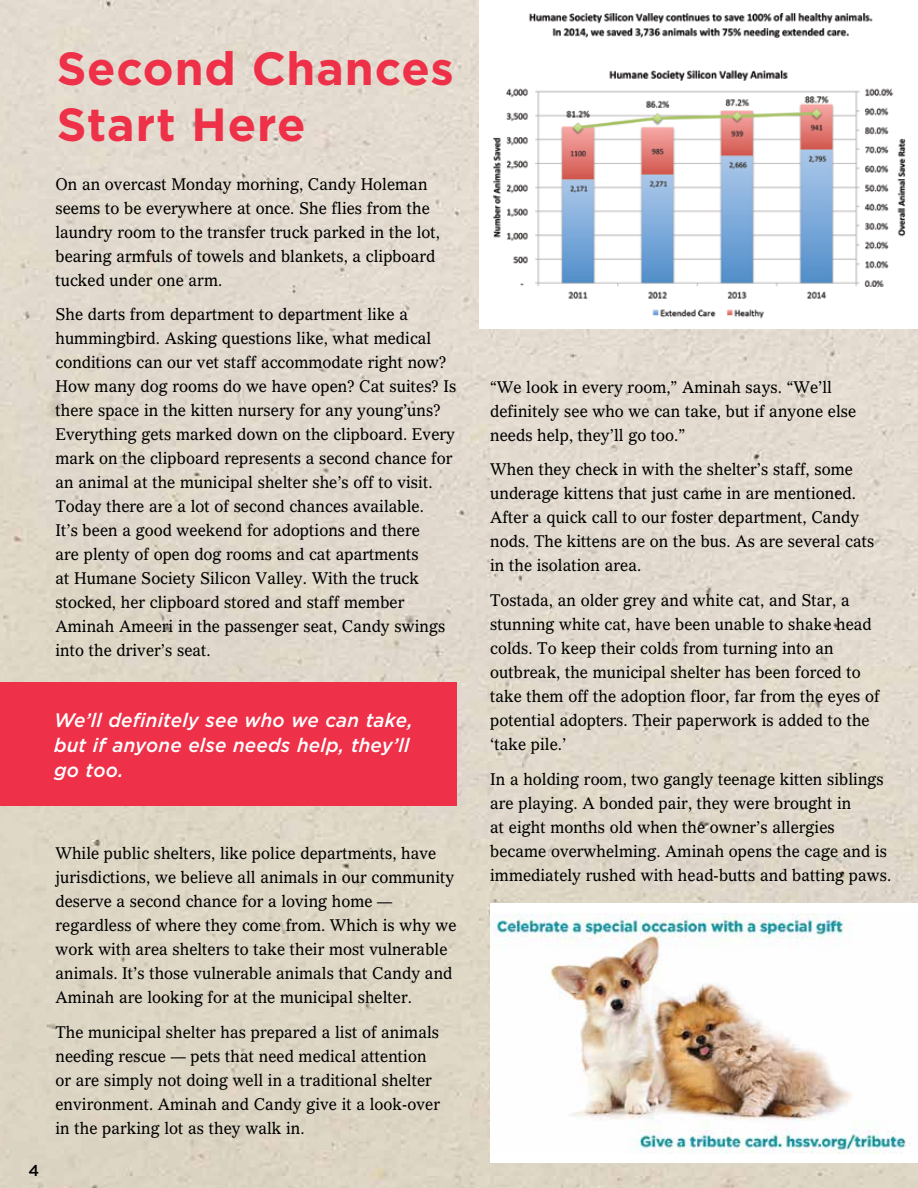
<style>
.page{position:relative;width:918px;height:1188px;background:#fff}
.page>*{position:absolute;margin:0;border:0;box-sizing:border-box;transform-origin:0 0}
.t1{font:700 46.5px/55.8px "Gotham";letter-spacing:.015em;color:#ee3048}
.t2{font:italic 500 19.5px/25.3px "Gotham";letter-spacing:.005em;color:#fff}
.t3{font:16.5px/24px "Gazette LT Std";color:#000;scale:.92 1}
.t4{font:500 15.75px "Gotham";color:#000}
</style>
<div class="page">
<img style="left:0;top:0;width:918px;height:1188px">
<div style="left:479px;top:0;width:439px;height:329px;background:#fff"></div>
<img style="left:493px;top:13px;width:413px;height:306px">
<div style="left:0;top:683px;width:457px;height:123px;background:#ee3048"></div>
<div style="left:490px;top:904px;width:428px;height:259px;background:#fff"></div>
<img style="left:490px;top:914px;width:416px;height:239px">
<hr style="left:917px;top:767px;width:1px;height:421px;background:#0075bb">
<h1 class="t1" style="left:57px;top:41px;width:399px">Second Chances<br>Start Here</h1>
<p class="t3" style="left:56px;top:171px;width:420px">On an overcast Monday morning, Candy Holeman seems to be everywhere at once. She flies from the laundry room to the transfer truck parked in the lot, bearing armfuls of towels and blankets, a clipboard tucked under one arm.</p>
<p class="t3" style="left:56px;top:302px;width:437px">She darts from department to department like a hummingbird. Asking questions like, what medical conditions can our vet staff accommodate right now?<br>How many dog rooms do we have open? Cat suites? Is there space in the kitten nursery for any young’uns?<br>Everything gets marked down on the clipboard. Every mark on the clipboard represents a second chance for an animal at the municipal shelter she’s off to visit.<br>Today there are a lot of second chances available.<br>It’s been a good weekend for adoptions and there<br>are plenty of open dog rooms and cat apartments<br>at Humane Society Silicon Valley. With the truck stocked, her clipboard stored and staff member Aminah Ameeri in the passenger seat, Candy swings into the driver’s seat.</p>
<p class="t2" style="left:54px;top:707px;width:360px">We’ll definitely see who we can take, but if anyone else needs help, they’ll go too.</p>
<p class="t4" style="left:28px;top:1160px;width:12px">4</p>
<p class="t3" style="left:56px;top:841px;width:437px">While public shelters, like police departments, have jurisdictions, we believe all animals in our community deserve a second chance for a loving home — regardless of where they come from. Which is why we work with area shelters to take their most vulnerable animals. It’s those vulnerable animals that Candy and Aminah are looking for at the municipal shelter.</p>
<p class="t3" style="left:56px;top:1020px;width:420px">The municipal shelter has prepared a list of animals needing rescue — pets that need medical attention or are simply not doing well in a traditional shelter environment. Aminah and Candy give it a look-over in the parking lot as they walk in.</p>
<p class="t3" style="left:490px;top:375px;width:399px">“We look in every room,” Aminah says. “We’ll definitely see who we can take, but if anyone else needs help, they’ll go too.”</p>
<p class="t3" style="left:490px;top:457px;width:419px">When they check in with the shelter’s staff, some underage kittens that just came in are mentioned.<br>After a quick call to our foster department, Candy nods. The kittens are on the bus. As are several cats in the isolation area.</p>
<p class="t3" style="left:490px;top:588px;width:425px">Tostada, an older grey and white cat, and Star, a stunning white cat, have been unable to shake head colds. To keep their colds from turning into an outbreak, the municipal shelter has been forced to take them off the adoption floor, far from the eyes of potential adopters. Their paperwork is added to the ‘take pile.’</p>
<p class="t3" style="left:490px;top:767px;width:437px">In a holding room, two gangly teenage kitten siblings are playing. A bonded pair, they were brought in<br>at eight months old when the owner’s allergies became overwhelming. Aminah opens the cage and is immediately rushed with head-butts and batting paws.</p>
</div>
